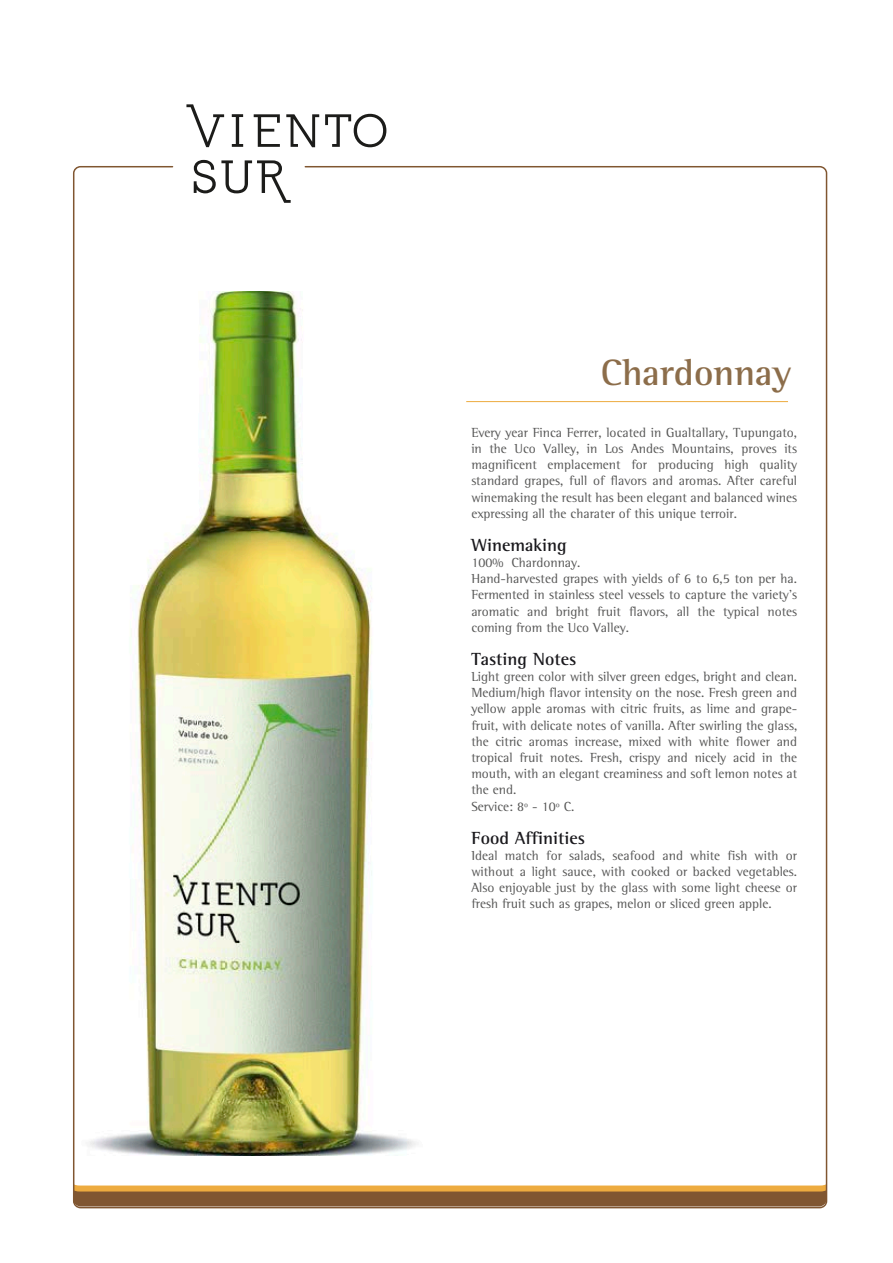
<style>
.page{position:relative;width:893px;height:1263px;background:#fff}
.page>*{position:absolute;margin:0;border:0;box-sizing:border-box;transform-origin:0 0}
.t1{font:700 37.5px "AT Rotis Semi Serif";color:#8c6d4a}
.t2{font:700 18px "AT Rotis Semi Serif";color:#19181c}
.t3{font:13.5px/16.2px "AT Rotis Semi Serif";color:#565655;text-align:justify}
</style>
<div class="page">
<img style="left:89px;top:292px;width:327px;height:864px">
<svg style="left:73px;top:1185px;width:751px;height:20px;background:#a3733a"></svg>
<hr style="left:466px;top:401px;width:322px;height:1px;background:#edab3f">
<svg style="left:186px;top:104px;width:38px;height:43px"></svg>
<svg style="left:254px;top:114px;width:26px;height:33px"></svg>
<svg style="left:286px;top:114px;width:33px;height:33px"></svg>
<svg style="left:325px;top:114px;width:61px;height:33px"></svg>
<svg style="left:232px;top:114px;width:11px;height:33px"></svg>
<svg style="left:194px;top:160px;width:97px;height:43px"></svg>
<h1 class="t1" style="left:601px;top:350px;width:193px">Chardonnay</h1>
<p class="t3" style="left:471px;top:424px;width:327px">Every year Finca Ferrer, located in Gualtallary, Tupungato, in the Uco Valley, in Los Andes Mountains, proves its magnificent emplacement for producing high quality standard grapes, full of flavors and aromas. After careful winemaking the result has been elegant and balanced wines expressing all the charater of this unique terroir.</p>
<h2 class="t2" style="left:471px;top:534px;width:97px">Winemaking</h2>
<p class="t3" style="left:471px;top:554px;width:327px;text-align:left">100% Chardonnay.<br>Hand-harvested grapes with yields of 6 to 6,5 ton per ha.<br>Fermented in stainless steel vessels to capture the variety’s aromatic and bright fruit flavors, all the typical notes coming from the Uco Valley.</p>
<h2 class="t2" style="left:471px;top:648px;width:106px">Tasting Notes</h2>
<p class="t3" style="left:471px;top:668px;width:327px;text-align:left">Light green color with silver green edges, bright and clean.<br>Medium/high flavor intensity on the nose. Fresh green and yellow apple aromas with citric fruits, as lime and grape&shy;fruit, with delicate notes of vanilla. After swirling the glass, the citric aromas increase, mixed with white flower and tropical fruit notes. Fresh, crispy and nicely acid in the mouth, with an elegant creaminess and soft lemon notes at the end.<br>Service: 8º - 10º C.</p>
<h2 class="t2" style="left:471px;top:827px;width:115px">Food Affinities</h2>
<p class="t3" style="left:471px;top:847px;width:327px">Ideal match for salads, seafood and white fish with or without a light sauce, with cooked or backed vegetables.<br>Also enjoyable just by the glass with some light cheese or fresh fruit such as grapes, melon or sliced green apple.</p>
</div>
